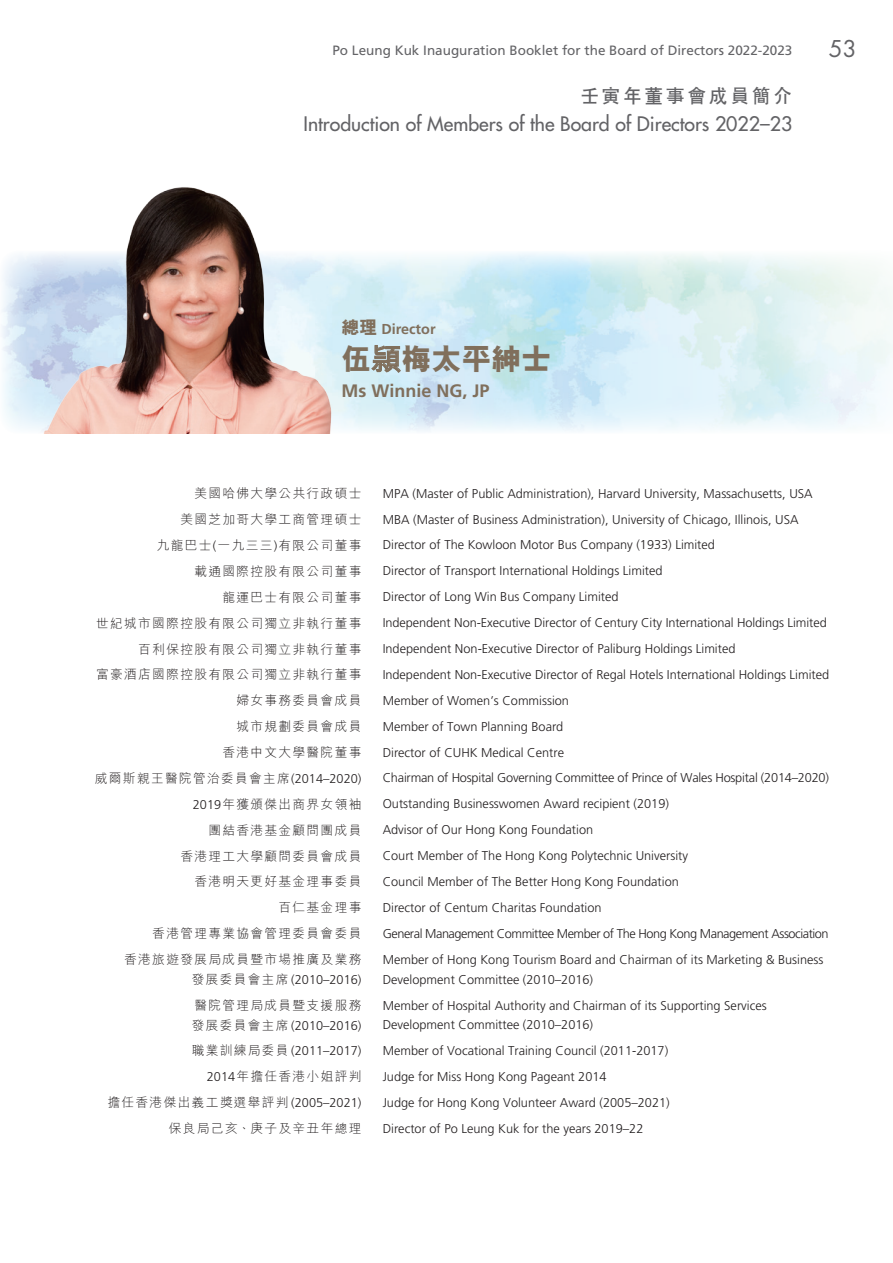
<style>
.page{position:relative;width:893px;height:1263px;background:#fff}
.page>*{position:absolute;margin:0;border:0;box-sizing:border-box;transform-origin:0 0}
.t1{font:800 30px "M Hei HK";color:#806f5c}
.t2{font:22.5px "Futura Std";color:#636366}
.t3{font:500 19.5px "Futura Std";color:#636366}
.t4{font:700 19.5px "C Hei 2 HK";letter-spacing:.1em;color:#636366}
.t5{font:700 18px "Frutiger LT Std";color:#806f5c}
.t6{font:700 14.4px "Frutiger LT Std";color:#806f5c}
.t7{font:13.5px "Frutiger LT Std";color:#636366}
.t8{font:300 12.75px/20.1px "Frutiger LT Std";color:#231f20}
.t9{font:300 12.75px "M Hei HK";letter-spacing:.1em;color:#231f20}
.t10{font:300 12.75px "Frutiger LT Std";letter-spacing:-.035em;color:#231f20}
.s1{font-family:"M Hei HK";font-weight:800;font-size:18px}
.s2{font-weight:700}
.s3{font-family:"Frutiger LT Std"}
.s4{font-family:"M Hei HK"}
</style>
<div class="page">
<img style="left:33px;top:187px;width:304px;height:247px">
<svg style="left:370px;top:344px;width:32px;height:30px"></svg>
<p class="t7" style="left:332px;top:42px;width:461px">Po Leung Kuk Inauguration Booklet for the Board of Directors 2022-2023</p>
<h2 class="t2" style="left:829px;top:34px;width:29px">53</h2>
<h3 class="t4" style="left:580px;top:86px;width:214px">壬寅年董事會成員簡介</h3>
<h3 class="t3" style="left:304px;top:112px;width:490px">Introduction of Members of the Board of Directors 2022–23</h3>
<p class="t6" style="left:341px;top:320px;width:96px"><span class="s1">總理</span> Director</p>
<h1 class="t1" style="left:341px;top:344px;width:211px">伍<span class="s2">頴</span>梅太平紳士</h1>
<h3 class="t5" style="left:341px;top:380px;width:150px">Ms Winnie NG, JP</h3>
<p class="t9" style="left:194px;top:487px;width:169px">美國哈佛大學公共行政碩士</p>
<p class="t8" style="left:383px;top:483px;width:431px">MPA (Master of Public Administration), Harvard University, Massachusetts, USA</p>
<p class="t9" style="left:180px;top:513px;width:183px">美國芝加哥大學工商管理碩士</p>
<p class="t8" style="left:383px;top:509px;width:417px">MBA (Master of Business Administration), University of Chicago, Illinois, USA</p>
<p class="t9" style="left:157px;top:539px;width:206px">九龍巴士<span class="s3">(</span>一九三三<span class="s3">)</span>有限公司董事</p>
<p class="t8" style="left:383px;top:535px;width:334px">Director of The Kowloon Motor Bus Company (1933) Limited</p>
<p class="t9" style="left:194px;top:565px;width:169px">載通國際控股有限公司董事</p>
<p class="t8" style="left:383px;top:561px;width:281px">Director of Transport International Holdings Limited</p>
<p class="t9" style="left:222px;top:590px;width:140px">龍運巴士有限公司董事</p>
<p class="t8" style="left:383px;top:587px;width:237px">Director of Long Win Bus Company Limited</p>
<p class="t9" style="left:96px;top:616px;width:267px">世紀城市國際控股有限公司獨立非執行董事</p>
<p class="t8" style="left:383px;top:613px;width:446px">Independent Non-Executive Director of Century City International Holdings Limited</p>
<p class="t9" style="left:138px;top:642px;width:225px">百利保控股有限公司獨立非執行董事</p>
<p class="t8" style="left:383px;top:639px;width:354px">Independent Non-Executive Director of Paliburg Holdings Limited</p>
<p class="t9" style="left:96px;top:668px;width:267px">富豪酒店國際控股有限公司獨立非執行董事</p>
<p class="t8" style="left:383px;top:665px;width:448px">Independent Non-Executive Director of Regal Hotels International Holdings Limited</p>
<p class="t9" style="left:236px;top:694px;width:126px">婦女事務委員會成員</p>
<p class="t8" style="left:383px;top:690px;width:188px">Member of Women’s Commission</p>
<p class="t9" style="left:236px;top:720px;width:126px">城市規劃委員會成員</p>
<p class="t8" style="left:383px;top:716px;width:182px">Member of Town Planning Board</p>
<p class="t9" style="left:222px;top:746px;width:140px">香港中文大學醫院董事</p>
<p class="t8" style="left:383px;top:742px;width:183px">Director of CUHK Medical Centre</p>
<p class="t9" style="left:95px;top:772px;width:268px">威爾斯親王醫院管治委員會主席<span class="s3">(2014–2020)</span></p>
<p class="t8" style="left:383px;top:768px;width:448px">Chairman of Hospital Governing Committee of Prince of Wales Hospital (2014–2020)</p>
<p class="t9" style="left:193px;top:798px;width:170px"><span class="s3">2019</span>年獲頒傑出商界女領袖</p>
<p class="t8" style="left:383px;top:794px;width:288px">Outstanding Businesswomen Award recipient (2019)</p>
<p class="t9" style="left:208px;top:823px;width:154px">團結香港基金顧問團成員</p>
<p class="t8" style="left:383px;top:820px;width:212px">Advisor of Our Hong Kong Foundation</p>
<p class="t9" style="left:180px;top:849px;width:183px">香港理工大學顧問委員會成員</p>
<p class="t8" style="left:383px;top:846px;width:307px">Court Member of The Hong Kong Polytechnic University</p>
<p class="t9" style="left:194px;top:875px;width:169px">香港明天更好基金理事委員</p>
<p class="t8" style="left:383px;top:872px;width:298px">Council Member of The Better Hong Kong Foundation</p>
<p class="t9" style="left:279px;top:901px;width:84px">百仁基金理事</p>
<p class="t8" style="left:383px;top:897px;width:220px">Director of Centum Charitas Foundation</p>
<p class="t9" style="left:152px;top:927px;width:211px">香港管理專業協會管理委員會委員</p>
<p class="t10" style="left:383px;top:926px;width:447px">General Management Committee Member of The Hong Kong Management Association</p>
<p class="t9" style="left:124px;top:953px;width:239px">香港旅遊發展局成員暨市場推廣及業務</p>
<p class="t8" style="left:192px;top:969px;width:171px"><span class="s4">發展委員會主席</span> (2010–2016)</p>
<p class="t8" style="left:383px;top:949px;width:442px">Member of Hong Kong Tourism Board and Chairman of its Marketing &amp; Business<br>Development Committee (2010–2016)</p>
<p class="t9" style="left:194px;top:999px;width:169px">醫院管理局成員暨支援服務</p>
<p class="t8" style="left:192px;top:1015px;width:171px"><span class="s4">發展委員會主席</span> (2010–2016)</p>
<p class="t8" style="left:383px;top:995px;width:385px;line-height:19.5px">Member of Hospital Authority and Chairman of its Supporting Services<br>Development Committee (2010–2016)</p>
<p class="t8" style="left:192px;top:1041px;width:171px"><span class="s4">職業訓練局委員</span> (2011–2017)</p>
<p class="t8" style="left:383px;top:1041px;width:287px">Member of Vocational Training Council (2011-2017)</p>
<p class="t9" style="left:207px;top:1070px;width:156px"><span class="s3">2014</span>年擔任香港小姐評判</p>
<p class="t8" style="left:383px;top:1066px;width:225px">Judge for Miss Hong Kong Pageant 2014</p>
<p class="t9" style="left:108px;top:1096px;width:255px">擔任香港傑出義工獎選舉評判 <span class="s3">(2005–2021)</span></p>
<p class="t8" style="left:383px;top:1092px;width:289px">Judge for Hong Kong Volunteer Award (2005–2021)</p>
<p class="t9" style="left:169px;top:1122px;width:194px">保良局己亥、庚子及辛丑年總理</p>
<p class="t8" style="left:383px;top:1118px;width:262px">Director of Po Leung Kuk for the years 2019–22</p>
</div>
